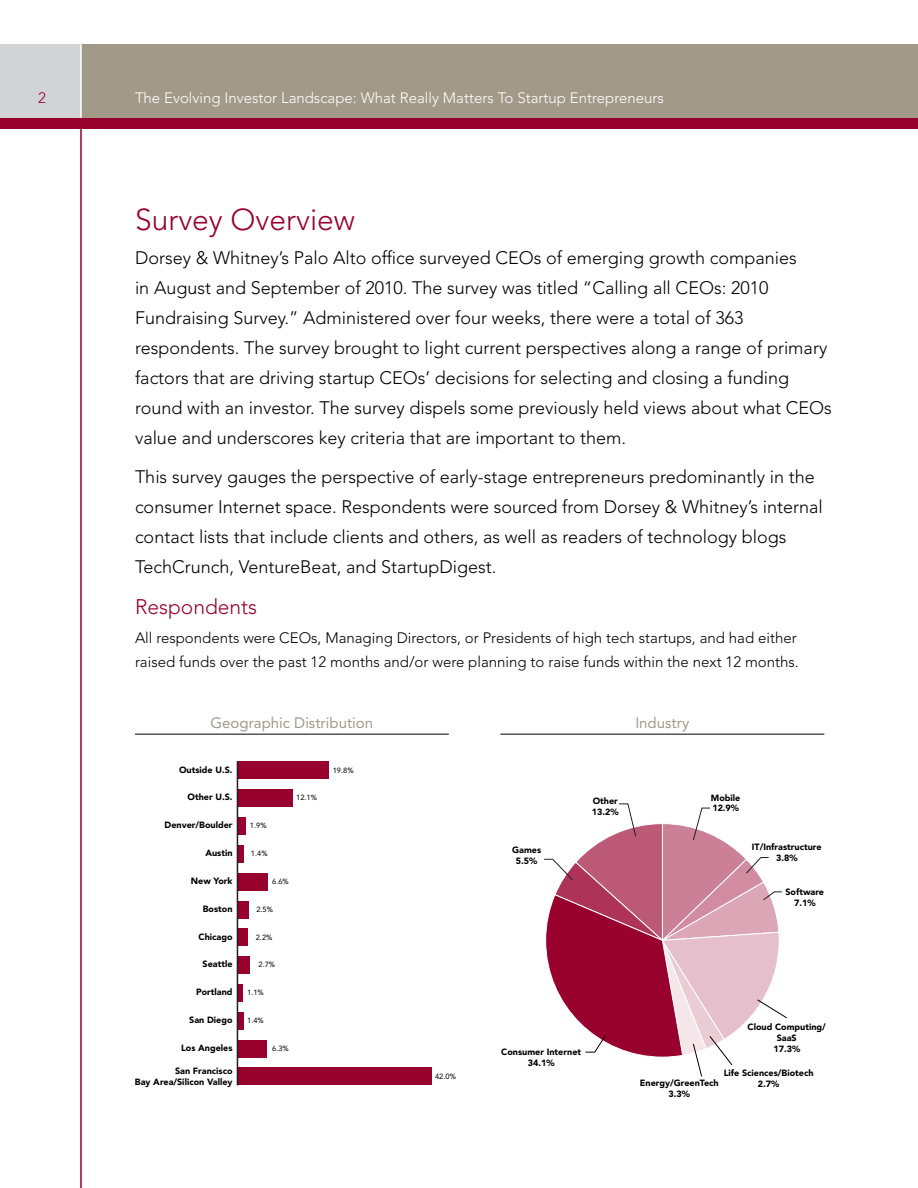
<style>
.page{position:relative;width:918px;height:1188px;background:#fff}
.page>*{position:absolute;margin:0;border:0;box-sizing:border-box;transform-origin:0 0}
.t1{font:300 30px "Avenir LT Std";color:#98002e}
.t2{font:300 21px "Avenir LT Std";color:#98002e}
.t3{font:300 18px/30px "Avenir LT Std";color:#000}
.t4{font:300 15px/24px "Avenir LT Std";color:#000}
.t5{font:300 15px "Avenir LT Std";color:#fff}
.t6{font:15px "Avenir LT Std";color:#a29989}
.t7{font:300 15px "Avenir LT Std";color:#98002e}
.t8{font:900 9px/10.8px "Avenir LT Std";color:#000;text-align:center}
.t9{font:7.5px "Avenir LT Std";color:#000}
</style>
<div class="page">
<div style="left:0;top:107px;width:918px;height:22px;background:#98002e"></div>
<div style="left:81px;top:44px;width:837px;height:74px;background:#a29989"></div>
<div style="left:0;top:44px;width:81px;height:74px;background:#d1d3d4"></div>
<hr style="left:80px;top:44px;width:2px;height:74px;background:#fff">
<hr style="left:80px;top:126px;width:2px;height:1062px;background:#98002e">
<div style="left:237px;top:1067px;width:194px;height:18px;background:#98002e"></div>
<div style="left:237px;top:789px;width:56px;height:18px;background:#98002e"></div>
<div style="left:237px;top:1040px;width:30px;height:18px;background:#98002e"></div>
<svg style="left:238px;top:1012px;width:6px;height:18px"></svg>
<svg style="left:238px;top:984px;width:5px;height:18px"></svg>
<div style="left:237px;top:956px;width:13px;height:18px;background:#98002e"></div>
<div style="left:237px;top:928px;width:11px;height:18px;background:#98002e"></div>
<div style="left:237px;top:901px;width:12px;height:18px;background:#98002e"></div>
<div style="left:237px;top:873px;width:31px;height:18px;background:#98002e"></div>
<svg style="left:238px;top:845px;width:6px;height:18px"></svg>
<div style="left:237px;top:817px;width:9px;height:18px;background:#98002e"></div>
<div style="left:237px;top:761px;width:92px;height:18px;background:#98002e"></div>
<hr style="left:237px;top:761px;width:1px;height:324px;background:#231f20">
<svg style="left:544px;top:803px;width:243px;height:274px"></svg>
<hr style="left:135px;top:734px;width:314px;height:1px;background:#000">
<hr style="left:500px;top:734px;width:324px;height:1px;background:#000">
<p class="t7" style="left:38px;top:89px;width:9px">2</p>
<p class="t5" style="left:135px;top:89px;width:530px">The Evolving Investor Landscape: What Really Matters To Startup Entrepreneurs</p>
<h1 class="t1" style="left:135px;top:202px;width:222px">Survey Overview</h1>
<p class="t3" style="left:135px;top:243px;width:698px">Dorsey &amp; Whitney’s Palo Alto office surveyed CEOs of emerging growth companies<br>in August and September of 2010. The survey was titled “Calling all CEOs: 2010<br>Fundraising Survey.” Administered over four weeks, there were a total of 363 respondents. The survey brought to light current perspectives along a range of primary factors that are driving startup CEOs’ decisions for selecting and closing a funding round with an investor. The survey dispels some previously held views about what CEOs value and underscores key criteria that are important to them.</p>
<p class="t3" style="left:135px;top:462px;width:689px">This survey gauges the perspective of early-stage entrepreneurs predominantly in the consumer Internet space. Respondents were sourced from Dorsey &amp; Whitney’s internal contact lists that include clients and others, as well as readers of technology blogs TechCrunch, VentureBeat, and StartupDigest.</p>
<p class="t2" style="left:135px;top:595px;width:124px">Respondents</p>
<p class="t4" style="left:135px;top:626px;width:665px">All respondents were CEOs, Managing Directors, or Presidents of high tech startups, and had either raised funds over the past 12 months and/or were planning to raise funds within the next 12 months.</p>
<p class="t6" style="left:211px;top:714px;width:164px">Geographic Distribution</p>
<p class="t6" style="left:635px;top:714px;width:55px">Industry</p>
<p class="t8" style="left:179px;top:764px;width:55px">Outside U.S.</p>
<p class="t9" style="left:333px;top:766px;width:22px">19.8%</p>
<p class="t8" style="left:188px;top:792px;width:46px">Other U.S.</p>
<p class="t9" style="left:296px;top:793px;width:22px">12.1%</p>
<p class="t8" style="left:165px;top:820px;width:69px">Denver/Boulder</p>
<p class="t9" style="left:250px;top:821px;width:18px">1.9%</p>
<p class="t8" style="left:205px;top:847px;width:29px">Austin</p>
<p class="t9" style="left:251px;top:849px;width:18px">1.4%</p>
<p class="t8" style="left:191px;top:875px;width:43px">New York</p>
<p class="t9" style="left:272px;top:877px;width:18px">6.6%</p>
<p class="t8" style="left:203px;top:903px;width:31px">Boston</p>
<p class="t9" style="left:256px;top:905px;width:18px">2.5%</p>
<p class="t8" style="left:199px;top:931px;width:36px">Chicago</p>
<p class="t9" style="left:256px;top:933px;width:18px">2.2%</p>
<p class="t8" style="left:203px;top:959px;width:31px">Seattle</p>
<p class="t9" style="left:259px;top:960px;width:18px">2.7%</p>
<p class="t8" style="left:196px;top:987px;width:38px">Portland</p>
<p class="t9" style="left:247px;top:988px;width:18px">1.1%</p>
<p class="t8" style="left:189px;top:1014px;width:45px">San Diego</p>
<p class="t9" style="left:247px;top:1016px;width:18px">1.4%</p>
<p class="t8" style="left:181px;top:1042px;width:53px">Los Angeles</p>
<p class="t9" style="left:272px;top:1044px;width:18px">6.3%</p>
<p class="t8" style="left:135px;top:1066px;width:99px;text-align:right">San Francisco<br>Bay Area/Silicon Valley</p>
<p class="t9" style="left:435px;top:1072px;width:22px">42.0%</p>
<p class="t8" style="left:512px;top:845px;width:30px">Games<br>5.5%</p>
<p class="t8" style="left:592px;top:795px;width:28px;text-align:left">Other<br>13.2%</p>
<p class="t8" style="left:711px;top:792px;width:31px;text-align:left">Mobile<br>12.9%</p>
<p class="t8" style="left:752px;top:842px;width:71px">IT/Infrastructure<br>3.8%</p>
<p class="t8" style="left:785px;top:886px;width:40px">Software<br>7.1%</p>
<p class="t8" style="left:501px;top:1047px;width:81px">Consumer Internet<br>34.1%</p>
<p class="t8" style="left:748px;top:1022px;width:80px">Cloud Computing/<br>SaaS<br>17.3%</p>
<p class="t8" style="left:724px;top:1068px;width:91px">Life Sciences/Biotech</p>
<p class="t8" style="left:640px;top:1077px;width:80px">Energy/GreenTech</p>
<p class="t8" style="left:758px;top:1079px;width:23px">2.7%</p>
<p class="t8" style="left:669px;top:1088px;width:23px">3.3%</p>
</div>
